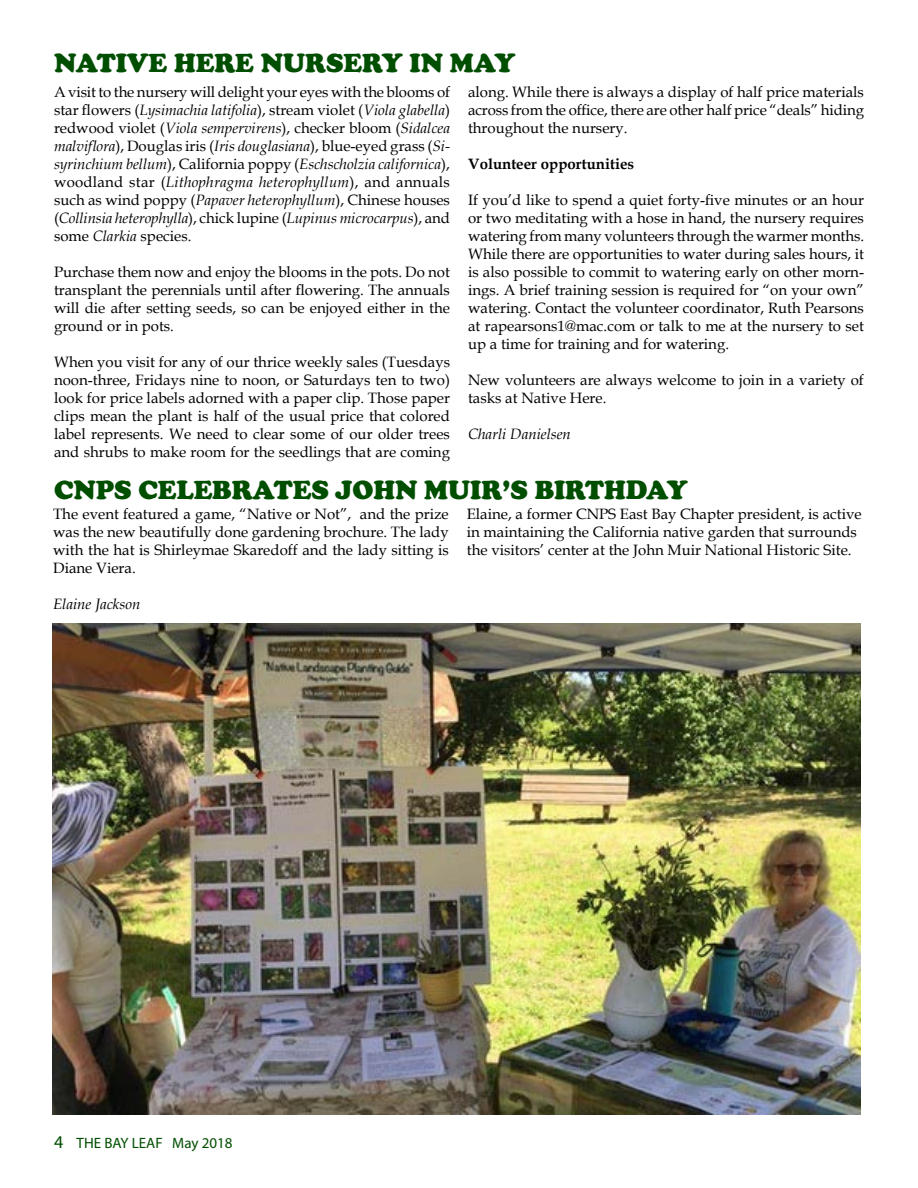
<style>
.page{position:relative;width:918px;height:1188px;background:#fff}
.page>*{position:absolute;margin:0;border:0;box-sizing:border-box;transform-origin:0 0}
.t1{font:900 27px "Cooper";color:#004e00}
.t2{font:15px/18px "Book Antiqua";color:#000;text-align:justify}
.t3{font:italic 15px "Book Antiqua";color:#000}
.t4{font:700 15px "Book Antiqua";color:#000}
.t5{font:15px "Myriad Pro";color:#004e00}
.s1{font-style:italic}
.s2{font-size:18px}
</style>
<div class="page">
<img style="left:53px;top:623px;width:808px;height:492px">
<h1 class="t1" style="left:54px;top:47px;width:463px">NATIVE HERE NURSERY IN MAY</h1>
<p class="t2" style="left:54px;top:83px;width:398px">A visit to the nursery will delight your eyes with the blooms of star flowers (<span class="s1">Lysimachia latifolia</span>), stream violet (<span class="s1">Viola glabella</span>) redwood violet (<span class="s1">Viola sempervirens</span>), checker bloom (<span class="s1">Sidalcea malviflora</span>), Douglas iris (<span class="s1">Iris douglasiana</span>), blue-eyed grass (<span class="s1">Si&shy;syrinchium bellum</span>), California poppy (<span class="s1">Eschscholzia californica</span>), woodland star (<span class="s1">Lithophragma heterophyllum</span>), and annuals such as wind poppy (<span class="s1">Papaver heterophyllum</span>), Chinese houses (<span class="s1">Collinsia heterophylla</span>), chick lupine (<span class="s1">Lupinus microcarpus</span>), and some <span class="s1">Clarkia</span> species.</p>
<p class="t2" style="left:54px;top:263px;width:398px">Purchase them now and enjoy the blooms in the pots. Do not transplant the perennials until after flowering. The annuals will die after setting seeds, so can be enjoyed either in the ground or in pots.</p>
<p class="t2" style="left:54px;top:353px;width:398px">When you visit for any of our thrice weekly sales (Tuesdays noon-three, Fridays nine to noon, or Saturdays ten to two) look for price labels adorned with a paper clip. Those paper clips mean the plant is half of the usual price that colored label represents. We need to clear some of our older trees and shrubs to make room for the seedlings that are coming</p>
<p class="t2" style="left:468px;top:83px;width:398px">along. While there is always a display of half price materials across from the office, there are other half price “deals” hiding throughout the nursery.</p>
<p class="t4" style="left:468px;top:154px;width:168px">Volunteer opportunities</p>
<p class="t2" style="left:468px;top:191px;width:398px">If you’d like to spend a quiet forty-five minutes or an hour or two meditating with a hose in hand, the nursery requires watering from many volunteers through the warmer months.<br>While there are opportunities to water during sales hours, it is also possible to commit to watering early on other morn&shy;ings. A brief training session is required for “on your own” watering. Contact the volunteer coordinator, Ruth Pearsons at rapearsons1@mac.com or talk to me at the nursery to set up a time for training and for watering.</p>
<p class="t2" style="left:468px;top:371px;width:397px">New volunteers are always welcome to join in a variety of tasks at Native Here.</p>
<p class="t3" style="left:468px;top:423px;width:104px">Charli Danielsen</p>
<h1 class="t1" style="left:54px;top:474px;width:635px">CNPS CELEBRATES JOHN MUIR’S BIRTHDAY</h1>
<p class="t2" style="left:53px;top:504px;width:397px">The event featured a game, “Native or Not”, and the prize was the new beautifully done gardening brochure. The lady with the hat is Shirleymae Skaredoff and the lady sitting is Diane Viera.</p>
<p class="t3" style="left:53px;top:593px;width:89px">Elaine Jackson</p>
<p class="t2" style="left:467px;top:504px;width:396px;text-align:left">Elaine, a former CNPS East Bay Chapter president, is active in maintaining the California native garden that surrounds the visitors’ center at the John Muir National Historic Site.</p>
<p class="t5" style="left:54px;top:1133px;width:180px"><span class="s2">4</span> THE BAY LEAF May 2018</p>
</div>
